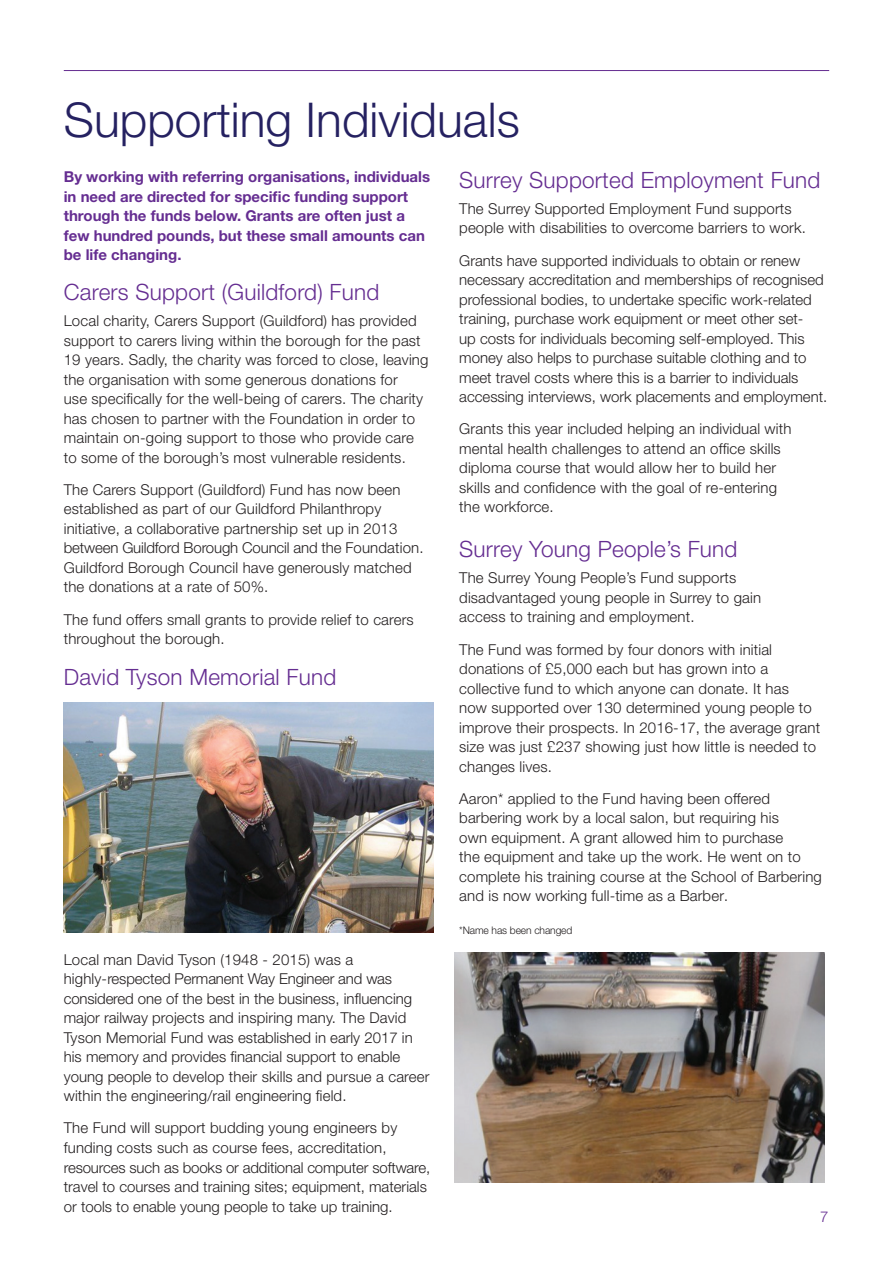
<style>
.page{position:relative;width:893px;height:1263px;background:#fff}
.page>*{position:absolute;margin:0;border:0;box-sizing:border-box;transform-origin:0 0}
.t1{font:300 48px "Helvetica Neue LT";color:#252161}
.t2{font:300 22.5px "Helvetica Neue LT";letter-spacing:.01em;color:#652d91}
.t3{font:300 15px/19.5px "Helvetica Neue LT";letter-spacing:.01em;color:#231f20}
.t4{font:700 15px/19.5px "Helvetica Neue LT";color:#652d91}
.t5{font:300 15px "Helvetica Neue LT";color:#652d91}
.t6{font:300 10.5px "Helvetica Neue LT";letter-spacing:-.01em;color:#231f20}
</style>
<div class="page">
<hr style="left:64px;top:70px;width:765px;height:1px;background:#652d91">
<img style="left:64px;top:703px;width:370px;height:229px">
<img style="left:454px;top:953px;width:370px;height:229px">
<h1 class="t1" style="left:64px;top:90px;width:457px">Supporting Individuals</h1>
<p class="t4" style="left:64px;top:167px;width:368px">By working with referring organisations, individuals in need are directed for specific funding support through the funds below. Grants are often just a few hundred pounds, but these small amounts can be life changing.</p>
<h2 class="t2" style="left:64px;top:278px;width:317px">Carers Support (Guildford) Fund</h2>
<p class="t3" style="left:64px;top:311px;width:366px">Local charity, Carers Support (Guildford) has provided support to carers living within the borough for the past 19 years. Sadly, the charity was forced to close, leaving the organisation with some generous donations for<br>use specifically for the well-being of carers. The charity has chosen to partner with the Foundation in order to maintain on-going support to those who provide care to some of the borough’s most vulnerable residents.</p>
<p class="t3" style="left:64px;top:479px;width:361px">The Carers Support (Guildford) Fund has now been established as part of our Guildford Philanthropy initiative, a collaborative partnership set up in 2013 between Guildford Borough Council and the Foundation.<br>Guildford Borough Council have generously matched the donations at a rate of 50%.</p>
<p class="t3" style="left:64px;top:609px;width:352px">The fund offers small grants to provide relief to carers throughout the borough.</p>
<h2 class="t2" style="left:64px;top:663px;width:274px">David Tyson Memorial Fund</h2>
<p class="t3" style="left:64px;top:949px;width:367px">Local man David Tyson (1948 - 2015) was a highly-respected Permanent Way Engineer and was considered one of the best in the business, influencing major railway projects and inspiring many. The David Tyson Memorial Fund was established in early 2017 in his memory and provides financial support to enable young people to develop their skills and pursue a career within the engineering/rail engineering field.</p>
<p class="t3" style="left:64px;top:1118px;width:368px">The Fund will support budding young engineers by funding costs such as course fees, accreditation, resources such as books or additional computer software, travel to courses and training sites; equipment, materials or tools to enable young people to take up training.</p>
<h2 class="t2" style="left:459px;top:166px;width:363px">Surrey Supported Employment Fund</h2>
<p class="t3" style="left:459px;top:198px;width:348px">The Surrey Supported Employment Fund supports people with disabilities to overcome barriers to work.</p>
<p class="t3" style="left:459px;top:250px;width:370px">Grants have supported individuals to obtain or renew necessary accreditation and memberships of recognised professional bodies, to undertake specific work-related training, purchase work equipment or meet other set-<br>up costs for individuals becoming self-employed. This money also helps to purchase suitable clothing and to meet travel costs where this is a barrier to individuals accessing interviews, work placements and employment.</p>
<p class="t3" style="left:459px;top:419px;width:334px">Grants this year included helping an individual with mental health challenges to attend an office skills diploma course that would allow her to build her skills and confidence with the goal of re-entering the workforce.</p>
<h2 class="t2" style="left:459px;top:536px;width:280px">Surrey Young People’s Fund</h2>
<p class="t3" style="left:459px;top:568px;width:303px">The Surrey Young People’s Fund supports disadvantaged young people in Surrey to gain access to training and employment.</p>
<p class="t3" style="left:459px;top:639px;width:362px">The Fund was formed by four donors with initial donations of £5,000 each but has grown into a collective fund to which anyone can donate. It has now supported over 130 determined young people to improve their prospects. In 2016-17, the average grant size was just £237 showing just how little is needed to changes lives.</p>
<p class="t3" style="left:459px;top:788px;width:364px">Aaron* applied to the Fund having been offered barbering work by a local salon, but requiring his<br>own equipment. A grant allowed him to purchase<br>the equipment and take up the work. He went on to complete his training course at the School of Barbering and is now working full-time as a Barber.</p>
<p class="t6" style="left:459px;top:923px;width:115px">*Name has been changed</p>
<p class="t5" style="left:820px;top:1207px;width:10px">7</p>
</div>
